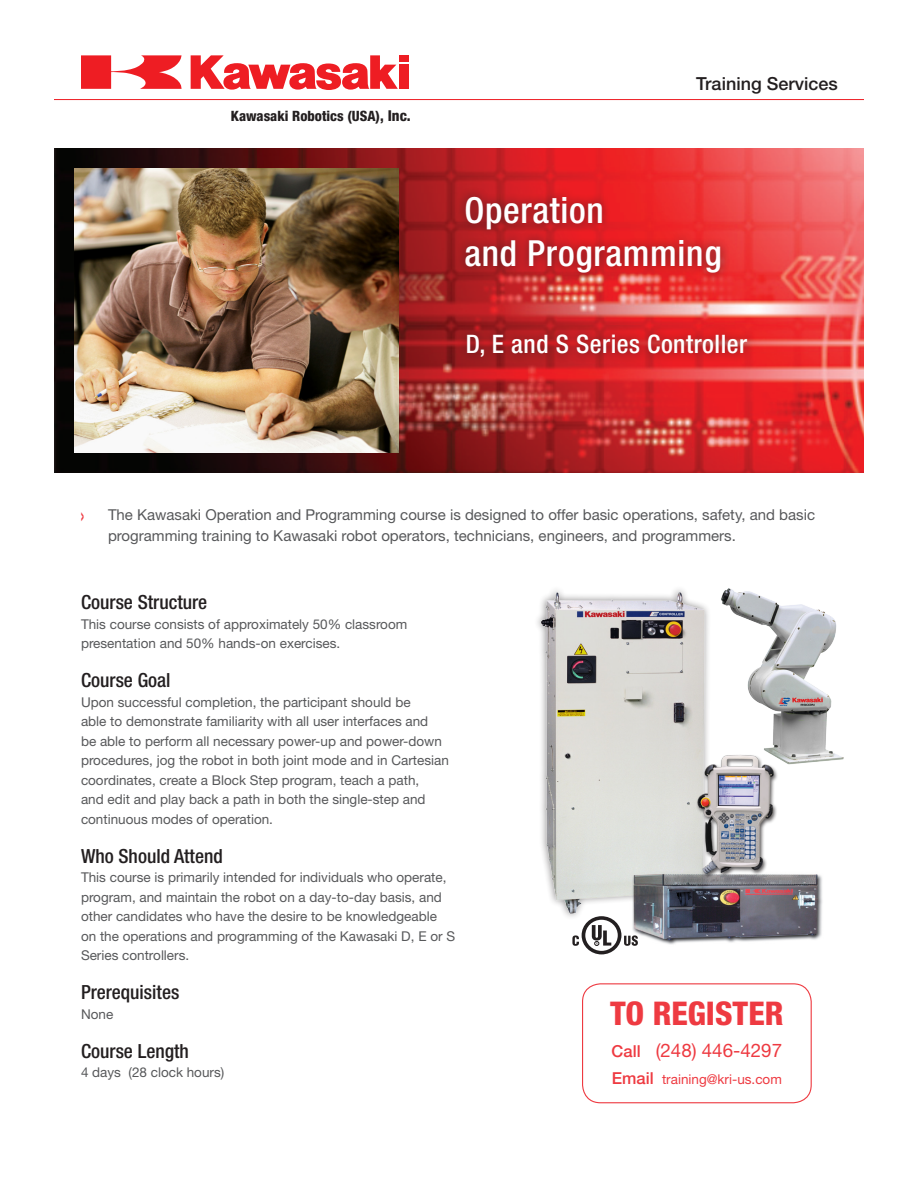
<style>
.page{position:relative;width:918px;height:1188px;background:#fff}
.page>*{position:absolute;margin:0;border:0;box-sizing:border-box;transform-origin:0 0}
.Main_Title{font:500 condensed 36px "Helvetica Neue";letter-spacing:.02em;color:#fff}
.t1{font:800 condensed 32.7px "Helvetica Neue";color:#ee3a41}
.t2{font:500 condensed 25.5px "Helvetica Neue";letter-spacing:.02em;color:#fff}
.Header1{font:500 condensed 19.5px "Helvetica Neue";color:#231f20}
.t3{font:18.75px "Helvetica Neue";color:#ee3a41}
.t4{font:500 18px "Helvetica Neue";color:#231f20}
.t5{font:15px/21px "Helvetica Neue";color:#57585a}
.Body2{font:800 condensed 14.25px "Helvetica Neue";color:#231f20}
.Body2-2{font:13.5px/19.5px "Helvetica Neue";color:#57585a}
.t6{font:13.5px "Helvetica Neue";color:#ee3a41}
.s1{font-size:15px}
.s2{font-family:"Arial";font-weight:900;color:#ee3a41}
.s3{font-weight:500;font-size:16.5px}
</style>
<div class="page">
<img style="left:54px;top:148px;width:810px;height:324px">
<div style="left:456px;top:186px;width:273px;height:95px;background:#231f20;opacity:.6"></div>
<div style="left:457px;top:324px;width:299px;height:41px;background:#231f20;opacity:.6"></div>
<img style="left:75px;top:169px;width:324px;height:283px">
<hr style="left:54px;top:99px;width:810px;height:1px;background:#ee1d23">
<div style="left:399px;top:55px;width:10px;height:7px;background:#ee1d23"></div>
<div style="left:399px;top:65px;width:10px;height:24px;background:#ee1d23"></div>
<svg style="left:81px;top:55px;width:101px;height:34px"></svg>
<svg style="left:191px;top:55px;width:207px;height:35px"></svg>
<img style="left:537px;top:589px;width:172px;height:328px">
<img style="left:692px;top:750px;width:86px;height:92px">
<svg style="left:572px;top:916px;width:54px;height:38px"></svg>
<img style="left:626px;top:842px;width:197px;height:104px">
<img style="left:718px;top:588px;width:126px;height:181px">
<div style="left:582px;top:983px;width:230px;height:120px;border:1px solid #ee3a41;border-radius:18px"></div>
<p class="Body2" style="left:231px;top:107px;width:181px">Kawasaki Robotics (USA), <span class="s1">Inc.</span></p>
<p class="t4" style="left:696px;top:72px;width:143px">Training Services</p>
<p class="Main_Title" style="left:464px;top:188px;width:141px">Operation</p>
<p class="Main_Title" style="left:464px;top:232px;width:259px">and Programming</p>
<p class="t2" style="left:466px;top:329px;width:283px">D, E and S Series Controller</p>
<p class="t5" style="left:108px;top:504px;width:709px;text-indent:-27px"><span class="s2">&gt;</span> The Kawasaki Operation and Programming course is designed to offer basic operations, safety, and basic programming training to Kawasaki robot operators, technicians, engineers, and programmers.</p>
<p class="Header1" style="left:81px;top:591px;width:128px">Course Structure</p>
<p class="Body2-2" style="left:81px;top:614px;width:328px">This course consists of approximately 50% classroom presentation and 50% hands-on exercises.</p>
<p class="Header1" style="left:81px;top:669px;width:91px">Course Goal</p>
<p class="Body2-2" style="left:81px;top:692px;width:331px">Upon successful completion, the participant should be</p>
<p class="Body2-2" style="left:81px;top:712px;width:369px">able to demonstrate familiarity with all user interfaces and<br>be able to perform all necessary power-up and power-down procedures, jog the robot in both joint mode and in Cartesian coordinates, create a Block Step program, teach a path,<br>and edit and play back a path in both the single-step and continuous modes of operation.</p>
<p class="Header1" style="left:81px;top:844px;width:143px">Who Should Attend</p>
<p class="Body2-2" style="left:81px;top:868px;width:376px">This course is primarily intended for individuals who operate, program, and maintain the robot on a day-to-day basis, and other candidates who have the desire to be knowledgeable on the operations and programming of the Kawasaki D, E or S Series controllers.</p>
<p class="Header1" style="left:81px;top:981px;width:100px">Prerequisites</p>
<p class="Body2-2" style="left:81px;top:1004px;width:34px">None</p>
<p class="Header1" style="left:81px;top:1039px;width:109px">Course Length</p>
<p class="Body2-2" style="left:81px;top:1063px;width:145px">4 days (28 clock hours)</p>
<p class="t1" style="left:610px;top:993px;width:175px">TO REGISTER</p>
<p class="t3" style="left:612px;top:1039px;width:172px"><span class="s3">Call</span> (248) 446-4297</p>
<p class="t6" style="left:612px;top:1071px;width:172px"><span class="s3">Email</span> training@kri-us.com</p>
</div>
